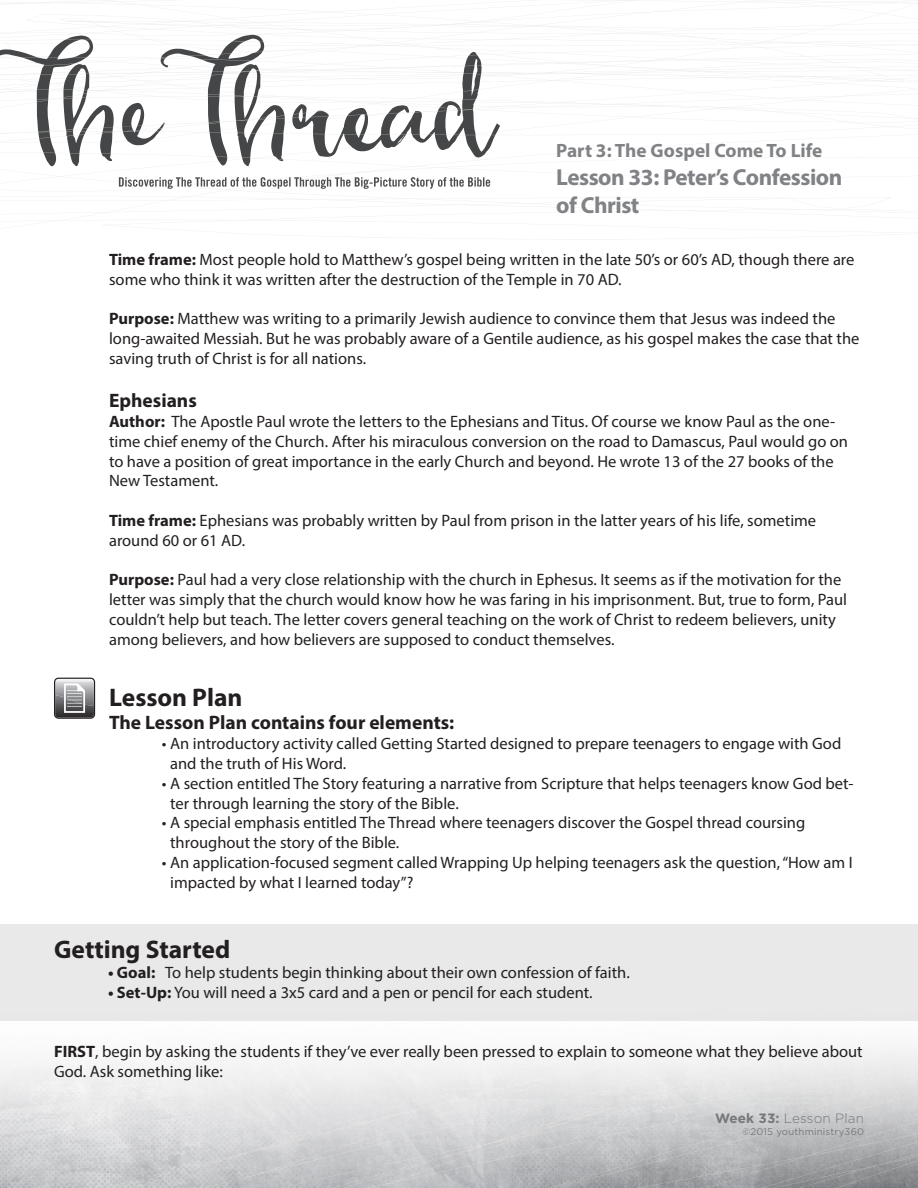
<style>
.page{position:relative;width:918px;height:1188px;background:#fff}
.page>*{position:absolute;margin:0;border:0;box-sizing:border-box;transform-origin:0 0}
.t1{font:700 25.5px "Myriad Pro";color:#231f20}
.t2{font:700 23.1px/27.8px "Myriad Pro";letter-spacing:-.02em;color:#808285}
.t3{font:700 19.5px "Myriad Pro";color:#231f20}
.t4{font:700 19.35px "Myriad Pro";color:#808285}
.t5{font:16.5px/19.8px "Myriad Pro";color:#231f20}
.t6{font:300 13.5px "Gotham";letter-spacing:.01em;color:#76787b}
.t7{font:9.6px "Gotham";letter-spacing:.02em;color:#76787b}
.s1{font-weight:700}
</style>
<div class="page">
<svg style="left:0;top:0;width:918px;height:226px"></svg>
<svg style="left:119px;top:177px;width:371px;height:12px"></svg>
<svg style="left:0;top:1045px;width:918px;height:143px"></svg>
<div style="left:0;top:924px;width:918px;height:97px;background:#e9e9e9"></div>
<svg style="left:54px;top:678px;width:41px;height:41px;background:#8e8e90"></svg>
<p class="t4" style="left:556px;top:138px;width:268px">Part 3: The Gospel Come To Life</p>
<h2 class="t2" style="left:556px;top:163px;width:288px">Lesson 33: Peter’s Confession of Christ</h2>
<p class="t5" style="left:109px;top:249px;width:747px"><span class="s1">Time frame:</span> Most people hold to Matthew’s gospel being written in the late 50’s or 60’s AD, though there are some who think it was written after the destruction of the Temple in 70 AD.</p>
<p class="t5" style="left:109px;top:309px;width:752px"><span class="s1">Purpose:</span> Matthew was writing to a primarily Jewish audience to convince them that Jesus was indeed the long-awaited Messiah. But he was probably aware of a Gentile audience, as his gospel makes the case that the saving truth of Christ is for all nations.</p>
<p class="t3" style="left:109px;top:388px;width:89px">Ephesians</p>
<p class="t5" style="left:109px;top:411px;width:741px"><span class="s1">Author:</span> The Apostle Paul wrote the letters to the Ephesians and Titus. Of course we know Paul as the one&shy;time chief enemy of the Church. After his miraculous conversion on the road to Damascus, Paul would go on to have a position of great importance in the early Church and beyond. He wrote 13 of the 27 books of the New Testament.</p>
<p class="t5" style="left:109px;top:510px;width:709px"><span class="s1">Time frame:</span> Ephesians was probably written by Paul from prison in the latter years of his life, sometime around 60 or 61 AD.</p>
<p class="t5" style="left:109px;top:570px;width:740px"><span class="s1">Purpose:</span> Paul had a very close relationship with the church in Ephesus. It seems as if the motivation for the letter was simply that the church would know how he was faring in his imprisonment. But, true to form, Paul couldn’t help but teach. The letter covers general teaching on the work of Christ to redeem believers, unity among believers, and how believers are supposed to conduct themselves.</p>
<p class="t1" style="left:109px;top:681px;width:135px">Lesson Plan</p>
<p class="t3" style="left:109px;top:710px;width:347px">The Lesson Plan contains four elements:</p>
<p class="t5" style="left:170px;top:734px;width:673px;text-indent:-8px">• An introductory activity called Getting Started designed to prepare teenagers to engage with God and the truth of His Word.</p>
<p class="t5" style="left:170px;top:773px;width:685px;text-indent:-8px">• A section entitled The Story featuring a narrative from Scripture that helps teenagers know God bet&shy;ter through learning the story of the Bible.</p>
<p class="t5" style="left:170px;top:813px;width:637px;text-indent:-8px">• A special emphasis entitled The Thread where teenagers discover the Gospel thread coursing throughout the story of the Bible.</p>
<p class="t5" style="left:170px;top:852px;width:684px;text-indent:-8px">• An application-focused segment called Wrapping Up helping teenagers ask the question, “How am I impacted by what I learned today”?</p>
<p class="t1" style="left:54px;top:933px;width:178px">Getting Started</p>
<p class="t5" style="left:108px;top:962px;width:523px"><span class="s1">• Goal:</span> To help students begin thinking about their own confession of faith.</p>
<p class="t5" style="left:108px;top:982px;width:486px"><span class="s1">• Set-Up:</span> You will need a 3x5 card and a pen or pencil for each student.</p>
<p class="t5" style="left:54px;top:1041px;width:810px"><span class="s1">FIRST</span>, begin by asking the students if they’ve ever really been pressed to explain to someone what they believe about<br>God. Ask something like:</p>
<p class="t6" style="left:715px;top:1110px;width:150px"><span class="s1">Week 33:</span> Lesson Plan</p>
<p class="t7" style="left:742px;top:1126px;width:123px">©2015 youthministry360</p>
</div>
